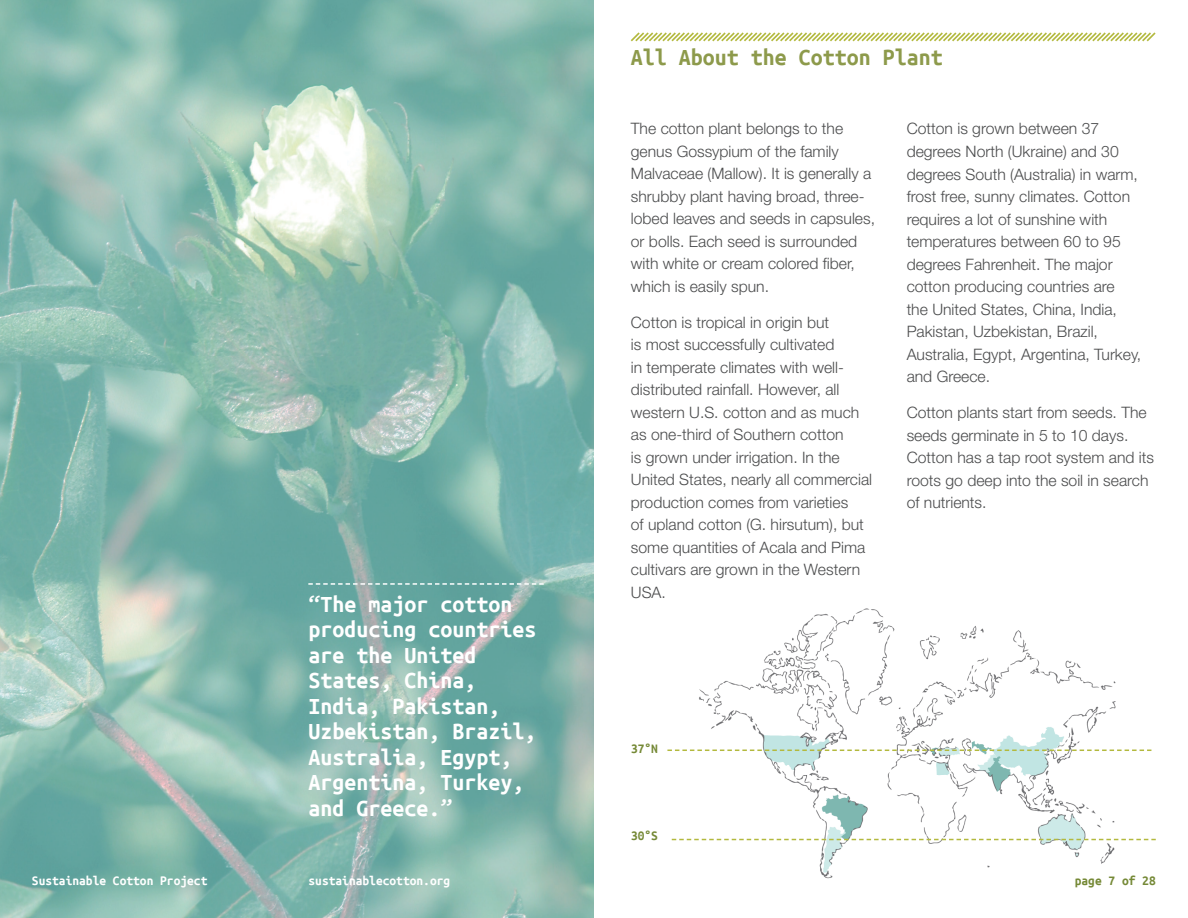
<style>
.page{position:relative;width:1188px;height:918px;background:#fff}
.page>*{position:absolute;margin:0;border:0;box-sizing:border-box;transform-origin:0 0}
.t1{font:700 24px/25.5px "Ubuntu Mono";color:#fff}
.t2{font:700 24px "Ubuntu Mono";color:#8d9a4b}
.t3{font:300 15.75px/22.5px "Helvetica Neue LT Std";color:#4b4c4d}
.t4{font:700 13.5px "Ubuntu Mono";color:#fff}
.t5{font:700 13.5px "Ubuntu Mono";color:#758936}
</style>
<div class="page">
<img style="left:0;top:0;width:594px;height:918px">
<img style="left:667px;top:608px;width:489px;height:271px">
<svg style="left:630px;top:32px;width:526px;height:10px"></svg>
<svg style="left:308px;top:583px;width:236px;height:2px"></svg>
<svg style="left:667px;top:750px;width:484px;height:1px"></svg>
<svg style="left:672px;top:839px;width:484px;height:1px"></svg>
<h1 class="t1" style="left:308px;top:591px;width:229px">“The major cotton producing countries are the United<br>States, China,<br>India, Pakistan,<br>Uzbekistan, Brazil,<br>Australia, Egypt,<br>Argentina, Turkey, and Greece.”</h1>
<h1 class="t2" style="left:631px;top:45px;width:313px">All About the Cotton Plant</h1>
<p class="t3" style="left:631px;top:117px;width:246px">The cotton plant belongs to the genus Gossypium of the family<br>Malvaceae (Mallow). It is generally a shrubby plant having broad, three&shy;lobed leaves and seeds in capsules, or bolls. Each seed is surrounded with white or cream colored fiber, which is easily spun.</p>
<p class="t3" style="left:631px;top:311px;width:243px">Cotton is tropical in origin but<br>is most successfully cultivated<br>in temperate climates with well&shy;distributed rainfall. However, all western U.S. cotton and as much as one-third of Southern cotton<br>is grown under irrigation. In the<br>United States, nearly all commercial production comes from varieties<br>of upland cotton (G. hirsutum), but some quantities of Acala and Pima cultivars are grown in the Western<br>USA.</p>
<p class="t3" style="left:907px;top:117px;width:236px">Cotton is grown between 37 degrees North (Ukraine) and 30 degrees South (Australia) in warm, frost free, sunny climates. Cotton requires a lot of sunshine with temperatures between 60 to 95 degrees Fahrenheit. The major cotton producing countries are<br>the United States, China, India,<br>Pakistan, Uzbekistan, Brazil,<br>Australia, Egypt, Argentina, Turkey, and Greece.</p>
<p class="t3" style="left:907px;top:401px;width:249px">Cotton plants start from seeds. The seeds germinate in 5 to 10 days.<br>Cotton has a tap root system and its roots go deep into the soil in search of nutrients.</p>
<p class="t5" style="left:631px;top:742px;width:28px">37°N</p>
<p class="t5" style="left:631px;top:829px;width:28px">30°S</p>
<p class="t4" style="left:32px;top:874px;width:177px">Sustainable Cotton Project</p>
<p class="t4" style="left:309px;top:874px;width:143px">sustainablecotton.org</p>
<p class="t5" style="left:1075px;top:874px;width:82px">page 7 of 28</p>
</div>
